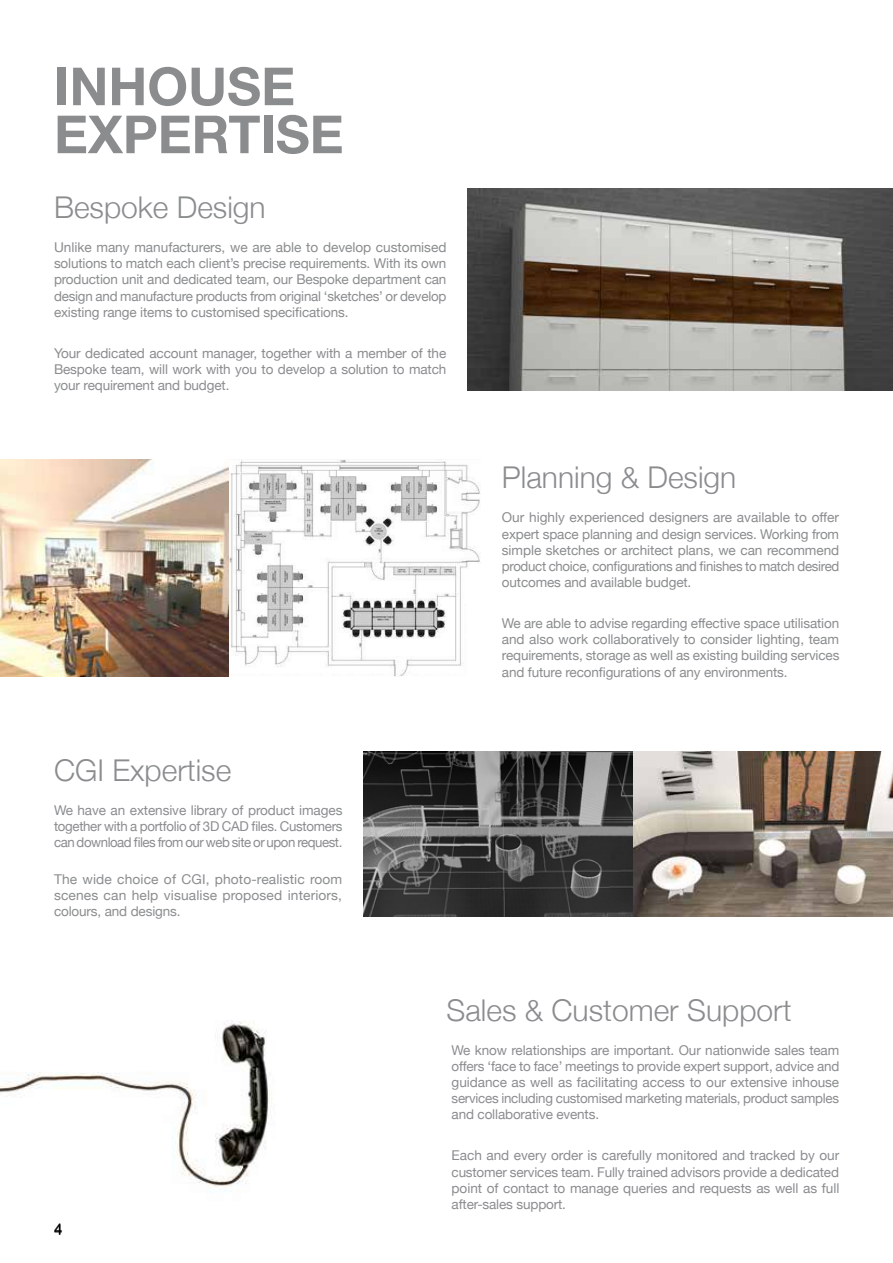
<style>
.page{position:relative;width:893px;height:1263px;background:#fff}
.page>*{position:absolute;margin:0;border:0;box-sizing:border-box;transform-origin:0 0}
.t1{font:700 52.5px/48px "Helvetica Neue";color:#8a8c8e}
.t2{font:300 30px "Helvetica Neue";color:#8a8c8e}
.t3{font:15px "Helvetica Neue";color:#000}
.t4{font:13.5px/16.2px "Helvetica Neue";letter-spacing:-.01em;color:#8a8c8e;text-align:justify}
</style>
<div class="page">
<img style="left:468px;top:188px;width:425px;height:202px">
<img style="left:364px;top:752px;width:529px;height:164px">
<img style="left:228px;top:459px;width:253px;height:218px">
<img style="left:0;top:459px;width:228px;height:218px">
<img style="left:0;top:1020px;width:272px;height:171px">
<h1 class="t1" style="left:54px;top:61px;width:291px">INHOUSE<br>EXPERTISE</h1>
<h2 class="t2" style="left:54px;top:189px;width:213px">Bespoke Design</h2>
<p class="t4" style="left:54px;top:239px;width:394px">Unlike many manufacturers, we are able to develop customised solutions to match each client’s precise requirements. With its own production unit and dedicated team, our Bespoke department can design and manufacture products from original ‘sketches’ or develop existing range items to customised specifications.</p>
<p class="t4" style="left:54px;top:345px;width:394px">Your dedicated account manager, together with a member of the Bespoke team, will work with you to develop a solution to match your requirement and budget.</p>
<h2 class="t2" style="left:54px;top:752px;width:179px">CGI Expertise</h2>
<p class="t4" style="left:54px;top:802px;width:290px">We have an extensive library of product images together with a portfolio of 3D CAD files. Customers can download files from our web site or upon request.</p>
<p class="t4" style="left:54px;top:871px;width:290px">The wide choice of CGI, photo-realistic room scenes can help visualise proposed interiors, colours, and designs.</p>
<h2 class="t2" style="left:502px;top:459px;width:236px">Planning &amp; Design</h2>
<p class="t4" style="left:502px;top:509px;width:339px">Our highly experienced designers are available to offer expert space planning and design services. Working from simple sketches or architect plans, we can recommend product choice, configurations and finishes to match desired outcomes and available budget.</p>
<p class="t4" style="left:502px;top:615px;width:339px">We are able to advise regarding effective space utilisation and also work collaboratively to consider lighting, team requirements, storage as well as existing building services and future reconfigurations of any environments.</p>
<h2 class="t2" style="left:446px;top:991px;width:347px">Sales &amp; Customer Support</h2>
<p class="t3" style="left:54px;top:1219px;width:10px">4</p>
<p class="t4" style="left:452px;top:1041px;width:389px">We know relationships are important. Our nationwide sales team offers ‘face to face’ meetings to provide expert support, advice and guidance as well as facilitating access to our extensive inhouse services including customised marketing materials, product samples and collaborative events.</p>
<p class="t4" style="left:452px;top:1147px;width:389px">Each and every order is carefully monitored and tracked by our customer services team. Fully trained advisors provide a dedicated point of contact to manage queries and requests as well as full after-sales support.</p>
</div>
